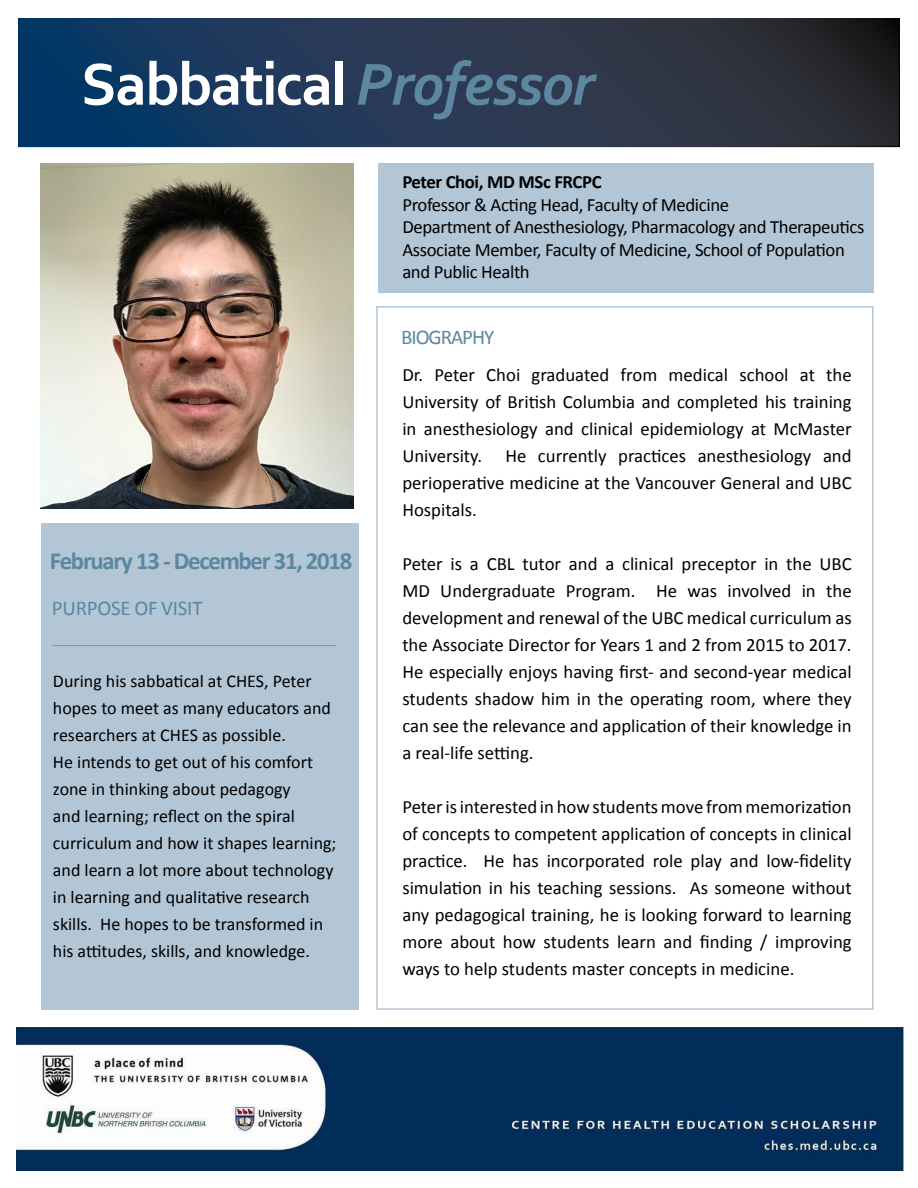
<style>
.page{position:relative;width:918px;height:1188px;background:#fff}
.page>*{position:absolute;margin:0;border:0;box-sizing:border-box;transform-origin:0 0}
.t1{font:700 61.95px "Corbel";letter-spacing:-.03em;color:#fff}
.t2{font:700 24.75px "Calibri";letter-spacing:-.05em;color:#5d87a1}
.t3{font:21px "Calibri";letter-spacing:-.01em;color:#5d87a1}
.t4{font:21px "Calibri";letter-spacing:-.05em;color:#5d87a1}
.t5{font:18.75px/27px "Calibri";letter-spacing:-.02em;color:#000;text-align:justify}
.t6{font:700 18.75px "Calibri";letter-spacing:-.02em;color:#000}
.t7{font:18px/27px "Calibri";color:#000}
.s1{font-style:italic;color:#5d87a1}
</style>
<div class="page">
<div style="left:378px;top:163px;width:496px;height:129px;background:#b3c6d5"></div>
<div style="left:376px;top:306px;width:498px;height:704px;border:2px solid #b3c6d5"></div>
<div style="left:41px;top:523px;width:317px;height:487px;background:#b3c6d5"></div>
<img style="left:41px;top:163px;width:313px;height:346px">
<img style="left:16px;top:1028px;width:888px;height:143px">
<svg style="left:20px;top:20px;width:878px;height:125px;background:#22354e"></svg>
<hr style="left:52px;top:645px;width:284px;height:1px;background:#7d91b6">
<h1 class="t1" style="left:81px;top:46px;width:515px">Sabbatical <span class="s1">Professor</span></h1>
<p class="t6" style="left:402px;top:170px;width:201px">Peter Choi, MD MSc FRCPC</p>
<p class="t5" style="left:402px;top:193px;width:464px;line-height:22.5px;text-align:left">Professor &amp; Acting Head, Faculty of Medicine<br>Department of Anesthesiology, Pharmacology and Therapeutics Associate Member, Faculty of Medicine, School of Population and Public Health</p>
<h2 class="t2" style="left:50px;top:545px;width:304px">February 13 - December 31, 2018</h2>
<p class="t3" style="left:52px;top:594px;width:152px">PURPOSE OF VISIT</p>
<p class="t7" style="left:53px;top:668px;width:285px">During his sabbatical at CHES, Peter hopes to meet as many educators and researchers at CHES as possible.<br>He intends to get out of his comfort zone in thinking about pedagogy<br>and learning; reflect on the spiral curriculum and how it shapes learning; and learn a lot more about technology in learning and qualitative research skills. He hopes to be transformed in his attitudes, skills, and knowledge.</p>
<p class="t4" style="left:401px;top:324px;width:95px">BIOGRAPHY</p>
<p class="t5" style="left:402px;top:361px;width:451px">Dr. Peter Choi graduated from medical school at the University of British Columbia and completed his training in anesthesiology and clinical epidemiology at McMaster University. He currently practices anesthesiology and perioperative medicine at the Vancouver General and UBC Hospitals.</p>
<p class="t5" style="left:402px;top:550px;width:451px">Peter is a CBL tutor and a clinical preceptor in the UBC MD Undergraduate Program. He was involved in the development and renewal of the UBC medical curriculum as the Associate Director for Years 1 and 2 from 2015 to 2017.<br>He especially enjoys having first- and second-year medical students shadow him in the operating room, where they can see the relevance and application of their knowledge in a real-life setting.</p>
<p class="t5" style="left:402px;top:793px;width:451px">Peter is interested in how students move from memorization of concepts to competent application of concepts in clinical practice. He has incorporated role play and low-fidelity simulation in his teaching sessions. As someone without any pedagogical training, he is looking forward to learning more about how students learn and finding / improving ways to help students master concepts in medicine.</p>
</div>
